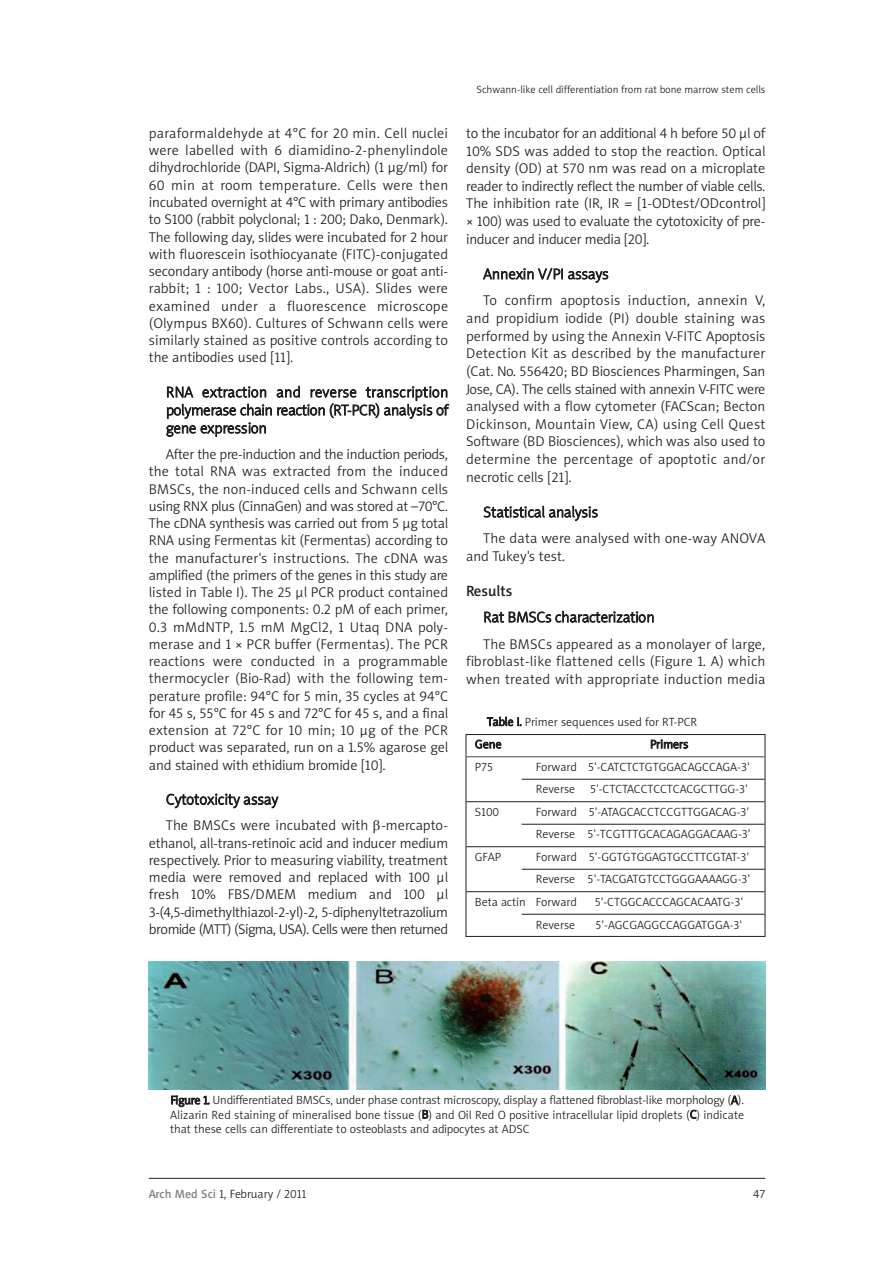
<style>
.page{position:relative;width:893px;height:1263px;background:#fff}
.page>*{position:absolute;margin:0;border:0;box-sizing:border-box;transform-origin:0 0}
.t1{font:15px/18px "Naomi Sans EFNPS Thin";letter-spacing:-.005em;color:#231f20;text-align:justify}
.t2{font:15px "Naomi Sans EFNPS Medium";color:#231f20}
.t3{font:14.25px/17.2px "Naomi Sans EFNPS Light";color:#231f20;text-align:justify}
.t4{font:12px/22.5px "Naomi Sans EFNPS Light";color:#231f20}
.t5{font:10.5px "Naomi Sans EFNPS Light";color:#231f20}
.s1{font-family:"Naomi Sans EFNPS Medium";color:#808285}
</style>
<div class="page">
<hr style="left:149px;top:1178px;width:616px;height:1px;background:#231f20">
<div style="left:466px;top:734px;width:299px;height:203px;border:1px solid #231f20"></div>
<hr style="left:466px;top:756px;width:299px;height:1px;background:#808285">
<hr style="left:522px;top:779px;width:243px;height:1px;background:#231f20">
<hr style="left:466px;top:801px;width:299px;height:1px;background:#231f20">
<hr style="left:522px;top:824px;width:243px;height:1px;background:#231f20">
<hr style="left:466px;top:846px;width:299px;height:1px;background:#231f20">
<hr style="left:522px;top:869px;width:243px;height:1px;background:#231f20">
<hr style="left:466px;top:891px;width:299px;height:1px;background:#231f20">
<hr style="left:522px;top:914px;width:243px;height:1px;background:#231f20">
<img style="left:149px;top:961px;width:616px;height:128px">
<p class="t3" style="left:149px;top:126px;width:301px">paraformaldehyde at 4°C for 20 min. Cell nuclei were labelled with 6 diamidino-2-phenylindole dihydrochloride (DAPI, Sigma-Aldrich) (1 µg/ml) for 60 min at room temperature. Cells were then incubated overnight at 4°C with primary antibodies to S100 (rabbit polyclonal; 1 : 200; Dako, Denmark).<br>The following day, slides were incubated for 2 hour with fluorescein isothiocyanate (FITC)-conjugated secondary antibody (horse anti-mouse or goat anti&shy;rabbit; 1 : 100; Vector Labs., USA). Slides were examined under a fluorescence microscope (Olympus BX60). Cultures of Schwann cells were similarly stained as positive controls according to the antibodies used [11].</p>
<p class="t1" style="left:166px;top:384px;width:284px">RNA extraction and reverse transcription polymerase chain reaction (RT-PCR) analysis of gene expression</p>
<p class="t3" style="left:149px;top:447px;width:301px;text-indent:17px">After the pre-induction and the induction periods, the total RNA was extracted from the induced BMSCs, the non-induced cells and Schwann cells using RNX plus (CinnaGen) and was stored at –70°C.<br>The cDNA synthesis was carried out from 5 µg total RNA using Fermentas kit (Fermentas) according to the manufacturer's instructions. The cDNA was amplified (the primers of the genes in this study are listed in Table I). The 25 µl PCR product contained the following components: 0.2 pM of each primer, 0.3 mMdNTP, 1.5 mM MgCl2, 1 Utaq DNA poly&shy;merase and 1 × PCR buffer (Fermentas). The PCR reactions were conducted in a programmable thermocycler (Bio-Rad) with the following tem&shy;perature profile: 94°C for 5 min, 35 cycles at 94°C for 45 s, 55°C for 45 s and 72°C for 45 s, and a final extension at 72°C for 10 min; 10 µg of the PCR product was separated, run on a 1.5% agarose gel and stained with ethidium bromide [10].</p>
<p class="t1" style="left:166px;top:792px;width:114px">Cytotoxicity assay</p>
<p class="t3" style="left:149px;top:818px;width:301px;text-indent:17px">The BMSCs were incubated with -mercapto&shy;ethanol, all-trans-retinoic acid and inducer medium respectively. Prior to measuring viability, treatment media were removed and replaced with 100 µl fresh 10% FBS/DMEM medium and 100 µl 3-(4,5-dimethylthiazol-2-yl)-2, 5-diphenyltetrazolium bromide (MTT) (Sigma, USA). Cells were then returned</p>
<p class="t5" style="left:477px;top:85px;width:290px">Schwann-like cell differentiation from rat bone marrow stem cells</p>
<p class="t3" style="left:466px;top:126px;width:301px">to the incubator for an additional 4 h before 50 µl of 10% SDS was added to stop the reaction. Optical density (OD) at 570 nm was read on a microplate reader to indirectly reflect the number of viable cells.<br>The inhibition rate (IR, IR = [1-ODtest/ODcontrol] × 100) was used to evaluate the cytotoxicity of pre&shy;inducer and inducer media [20].</p>
<p class="t1" style="left:483px;top:266px;width:127px">Annexin V/PI assays</p>
<p class="t3" style="left:466px;top:293px;width:301px;text-indent:17px">To confirm apoptosis induction, annexin V, and propidium iodide (PI) double staining was performed by using the Annexin V-FITC Apoptosis Detection Kit as described by the manufacturer (Cat. No. 556420; BD Biosciences Pharmingen, San Jose, CA). The cells stained with annexin V-FITC were analysed with a flow cytometer (FACScan; Becton Dickinson, Mountain View, CA) using Cell Quest Software (BD Biosciences), which was also used to determine the percentage of apoptotic and/or necrotic cells [21].</p>
<p class="t1" style="left:483px;top:504px;width:116px">Statistical analysis</p>
<p class="t3" style="left:466px;top:531px;width:301px;text-indent:17px">The data were analysed with one-way ANOVA and Tukey's test.</p>
<p class="t2" style="left:466px;top:585px;width:48px">Results</p>
<p class="t1" style="left:483px;top:609px;width:173px">Rat BMSCs characterization</p>
<p class="t3" style="left:466px;top:636px;width:301px;text-indent:17px">The BMSCs appeared as a monolayer of large, fibroblast-like flattened cells (Figure 1. A) which when treated with appropriate induction media</p>
<p class="t4" style="left:487px;top:711px;width:212px">Table I. Primer sequences used for RT-PCR</p>
<p class="t4" style="left:475px;top:734px;width:28px">Gene</p>
<p class="t4" style="left:650px;top:734px;width:40px">Primers</p>
<p class="t4" style="left:475px;top:757px;width:20px">P75</p>
<p class="t4" style="left:536px;top:757px;width:215px">Forward 5'-CATCTCTGTGGACAGCCAGA-3'<br>Reverse 5'-CTCTACCTCCTCACGCTTGG-3'</p>
<p class="t4" style="left:475px;top:802px;width:26px">S100</p>
<p class="t4" style="left:536px;top:802px;width:216px">Forward 5'-ATAGCACCTCCGTTGGACAG-3'<br>Reverse 5'-TCGTTTGCACAGAGGACAAG-3'</p>
<p class="t4" style="left:475px;top:847px;width:28px">GFAP</p>
<p class="t4" style="left:536px;top:847px;width:215px">Forward 5'-GGTGTGGAGTGCCTTCGTAT-3'</p>
<p class="t4" style="left:536px;top:869px;width:216px">Reverse 5'-TACGATGTCCTGGGAAAAGG-3'</p>
<p class="t4" style="left:475px;top:892px;width:104px">Beta actin Forward</p>
<p class="t4" style="left:595px;top:892px;width:150px">5'-CTGGCACCCAGCACAATG-3'</p>
<p class="t4" style="left:536px;top:914px;width:41px">Reverse</p>
<p class="t4" style="left:595px;top:914px;width:148px">5'-AGCGAGGCCAGGATGGA-3'</p>
<p class="t4" style="left:170px;top:1094px;width:576px;line-height:14.4px;text-align:justify">Figure 1. Undifferentiated BMSCs, under phase contrast microscopy, display a flattened fibroblast-like morphology (A).<br>Alizarin Red staining of mineralised bone tissue (B) and Oil Red O positive intracellular lipid droplets (C) indicate that these cells can differentiate to osteoblasts and adipocytes at ADSC</p>
<p class="t4" style="left:149px;top:1183px;width:159px"><span class="s1">Arch Med Sci</span> 1, February / 2011</p>
<p class="t4" style="left:753px;top:1183px;width:14px">47</p>
</div>
